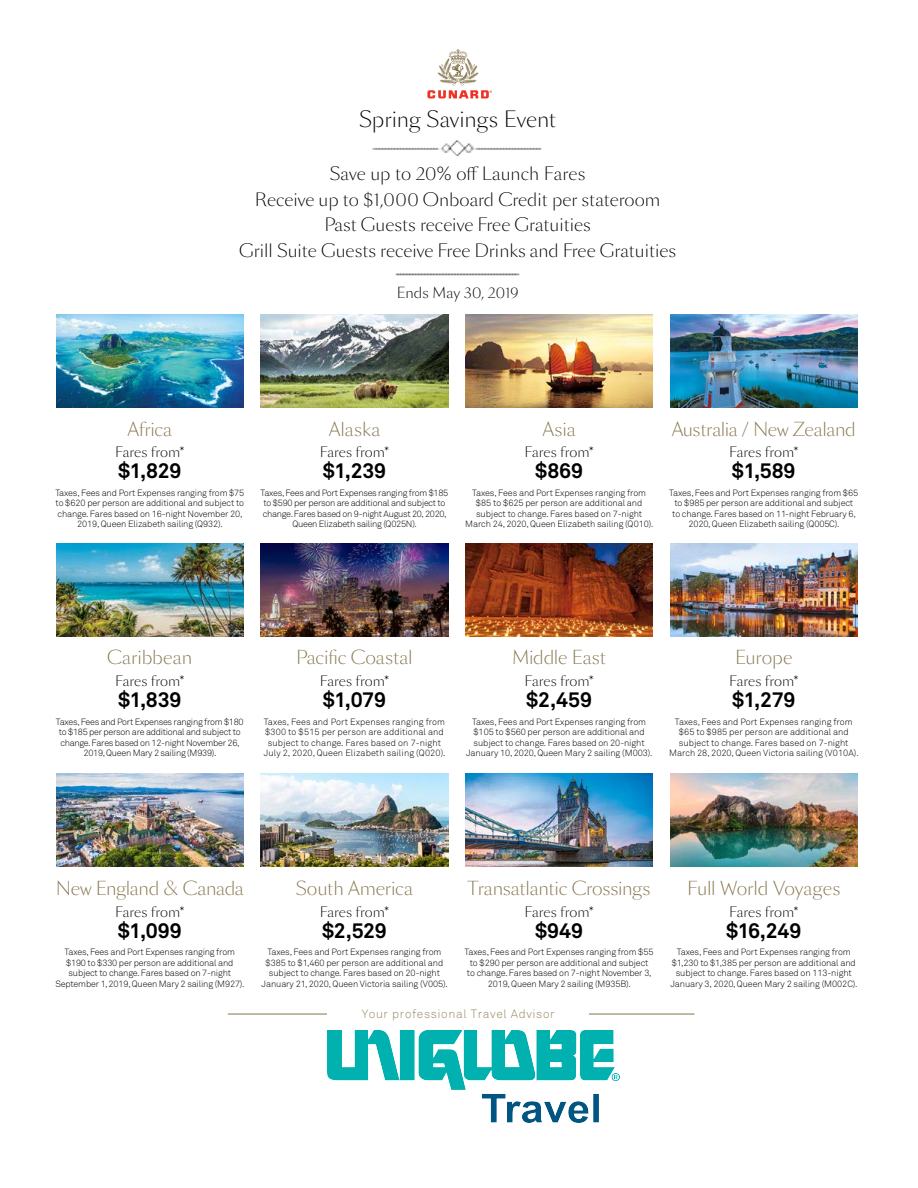
<style>
.page{position:relative;width:918px;height:1188px;background:#fff}
.page>*{position:absolute;margin:0;border:0;box-sizing:border-box;transform-origin:0 0}
.t1{font:700 21px "Akkurat Pro";letter-spacing:-.01em;color:#000}
.t2{font:300 21px "Sang Bleu BP Sans";color:#000}
.t3{font:300 18px "Sang Bleu BP Sans";letter-spacing:-.01em;color:#86754d}
.t4{font:300 17.25px/25.5px "Sang Bleu BP Sans";color:#000;text-align:center}
.t5{font:300 14.25px "Sang Bleu BP Sans";color:#000}
.t6{font:300 13.5px "Sang Bleu BP Sans";color:#000}
.t7{font:12px "Akkurat Light Pro";letter-spacing:.05em;color:#988a62}
.t8{font:9px/10.5px "Akkurat Light Pro";letter-spacing:-.015em;color:#000;text-align:center}
.t9{font:9px/10.5px "Akkurat Light Pro";letter-spacing:.01em;color:#000;text-align:center}
</style>
<div class="page">
<img style="left:395px;top:273px;width:125px;height:3px">
<hr style="left:228px;top:1014px;width:466px;height:1px;background:#86754d">
<div style="left:328px;top:1003px;width:261px;height:20px;background:#fff"></div>
<svg style="left:427px;top:49px;width:65px;height:49px"></svg>
<img style="left:372px;top:140px;width:170px;height:16px">
<img style="left:56px;top:543px;width:188px;height:94px">
<img style="left:261px;top:543px;width:187px;height:94px">
<img style="left:465px;top:543px;width:188px;height:94px">
<img style="left:670px;top:543px;width:188px;height:94px">
<img style="left:56px;top:314px;width:188px;height:94px">
<img style="left:261px;top:314px;width:187px;height:94px">
<img style="left:465px;top:314px;width:188px;height:94px">
<img style="left:670px;top:314px;width:188px;height:94px">
<img style="left:56px;top:773px;width:188px;height:94px">
<img style="left:261px;top:773px;width:187px;height:94px">
<img style="left:465px;top:773px;width:188px;height:94px">
<img style="left:670px;top:773px;width:188px;height:94px">
<img style="left:327px;top:1031px;width:292px;height:91px">
<h1 class="t2" style="left:359px;top:105px;width:199px">Spring Savings Event</h1>
<h3 class="t4" style="left:239px;top:161px;width:439px">Save up to 20% off Launch Fares<br>Receive up to $1,000 Onboard Credit per stateroom Past Guests receive Free Gratuities<br>Grill Suite Guests receive Free Drinks and Free Gratuities</h3>
<h3 class="t5" style="left:397px;top:283px;width:123px">Ends May 30, 2019</h3>
<h2 class="t3" style="left:128px;top:416px;width:46px">Africa</h2>
<h2 class="t3" style="left:329px;top:416px;width:53px">Alaska</h2>
<h2 class="t3" style="left:543px;top:416px;width:35px">Asia</h2>
<h2 class="t3" style="left:672px;top:416px;width:186px">Australia / New Zealand</h2>
<h3 class="t6" style="left:115px;top:443px;width:71px">Fares from*</h3>
<h1 class="t1" style="left:118px;top:458px;width:65px">$1,829</h1>
<h3 class="t6" style="left:320px;top:443px;width:71px">Fares from*</h3>
<h1 class="t1" style="left:323px;top:458px;width:65px">$1,239</h1>
<h3 class="t6" style="left:524px;top:443px;width:71px">Fares from*</h3>
<h1 class="t1" style="left:535px;top:458px;width:49px">$869</h1>
<h3 class="t6" style="left:729px;top:443px;width:71px">Fares from*</h3>
<h1 class="t1" style="left:732px;top:458px;width:65px">$1,589</h1>
<p class="t8" style="left:55px;top:488px;width:190px">Taxes, Fees and Port Expenses ranging from $75 to $620 per person are additional and subject to change. Fares based on 16-night November 20, 2019, Queen Elizabeth sailing (Q932).</p>
<p class="t8" style="left:261px;top:488px;width:189px">Taxes, Fees and Port Expenses ranging from $185 to $590 per person are additional and subject to change. Fares based on 9-night August 20, 2020, Queen Elizabeth sailing (Q025N).</p>
<p class="t8" style="left:465px;top:488px;width:190px">Taxes, Fees and Port Expenses ranging from $85 to $625 per person are additional and subject to change. Fares based on 7-night March 24, 2020, Queen Elizabeth sailing (Q010).</p>
<p class="t8" style="left:669px;top:488px;width:191px">Taxes, Fees and Port Expenses ranging from $65 to $985 per person are additional and subject<br>to change. Fares based on 11-night February 6, 2020, Queen Elizabeth sailing (Q005C).</p>
<h2 class="t3" style="left:107px;top:645px;width:87px">Caribbean</h2>
<h2 class="t3" style="left:296px;top:645px;width:118px">Pacific Coastal</h2>
<h2 class="t3" style="left:512px;top:645px;width:95px">Middle East</h2>
<h2 class="t3" style="left:735px;top:645px;width:59px">Europe</h2>
<h3 class="t6" style="left:115px;top:672px;width:71px">Fares from*</h3>
<h1 class="t1" style="left:118px;top:687px;width:65px">$1,839</h1>
<h3 class="t6" style="left:320px;top:672px;width:71px">Fares from*</h3>
<h1 class="t1" style="left:323px;top:687px;width:65px">$1,079</h1>
<h3 class="t6" style="left:524px;top:672px;width:71px">Fares from*</h3>
<h1 class="t1" style="left:526px;top:687px;width:67px">$2,459</h1>
<h3 class="t6" style="left:729px;top:672px;width:71px">Fares from*</h3>
<h1 class="t1" style="left:732px;top:687px;width:65px">$1,279</h1>
<p class="t8" style="left:56px;top:717px;width:189px">Taxes, Fees and Port Expenses ranging from $180 to $185 per person are additional and subject to change. Fares based on 12-night November 26, 2019, Queen Mary 2 sailing (M939).</p>
<p class="t9" style="left:264px;top:717px;width:183px">Taxes, Fees and Port Expenses ranging from $300 to $515 per person are additional and subject to change. Fares based on 7-night July 2, 2020, Queen Elizabeth sailing (Q020).</p>
<p class="t8" style="left:466px;top:717px;width:188px">Taxes, Fees and Port Expenses ranging from $105 to $560 per person are additional and subject to change. Fares based on 20-night January 10, 2020, Queen Mary 2 sailing (M003).</p>
<p class="t8" style="left:669px;top:717px;width:191px">Taxes, Fees and Port Expenses ranging from $65 to $985 per person are additional and subject to change. Fares based on 7-night March 28, 2020, Queen Victoria sailing (V010A).</p>
<h2 class="t3" style="left:56px;top:875px;width:189px">New England &amp; Canada</h2>
<h2 class="t3" style="left:296px;top:875px;width:119px">South America</h2>
<h2 class="t3" style="left:468px;top:875px;width:184px">Transatlantic Crossings</h2>
<h2 class="t3" style="left:687px;top:875px;width:155px">Full World Voyages</h2>
<h3 class="t6" style="left:115px;top:902px;width:71px">Fares from*</h3>
<h1 class="t1" style="left:118px;top:917px;width:65px">$1,099</h1>
<h3 class="t6" style="left:320px;top:902px;width:71px">Fares from*</h3>
<h1 class="t1" style="left:322px;top:917px;width:66px">$2,529</h1>
<h3 class="t6" style="left:524px;top:902px;width:71px">Fares from*</h3>
<h1 class="t1" style="left:535px;top:917px;width:50px">$949</h1>
<h3 class="t6" style="left:729px;top:902px;width:71px">Fares from*</h3>
<h1 class="t1" style="left:726px;top:917px;width:77px">$16,249</h1>
<p class="t8" style="left:56px;top:947px;width:191px">Taxes, Fees and Port Expenses ranging from $190 to $330 per person are additional and subject to change. Fares based on 7-night September 1, 2019, Queen Mary 2 sailing (M927).</p>
<p class="t8" style="left:262px;top:947px;width:188px">Taxes, Fees and Port Expenses ranging from $385 to $1,460 per person are additional and subject to change. Fares based on 20-night January 21, 2020, Queen Victoria sailing (V005).</p>
<p class="t8" style="left:465px;top:947px;width:190px">Taxes, Fees and Port Expenses ranging from $55 to $290 per person are additional and subject<br>to change. Fares based on 7-night November 3, 2019, Queen Mary 2 sailing (M935B).</p>
<p class="t8" style="left:670px;top:947px;width:189px">Taxes, Fees and Port Expenses ranging from $1,230 to $1,385 per person are additional and subject to change. Fares based on 113-night January 3, 2020, Queen Mary 2 sailing (M002C).</p>
<h3 class="t7" style="left:362px;top:1007px;width:195px">Your professional Travel Advisor</h3>
</div>
